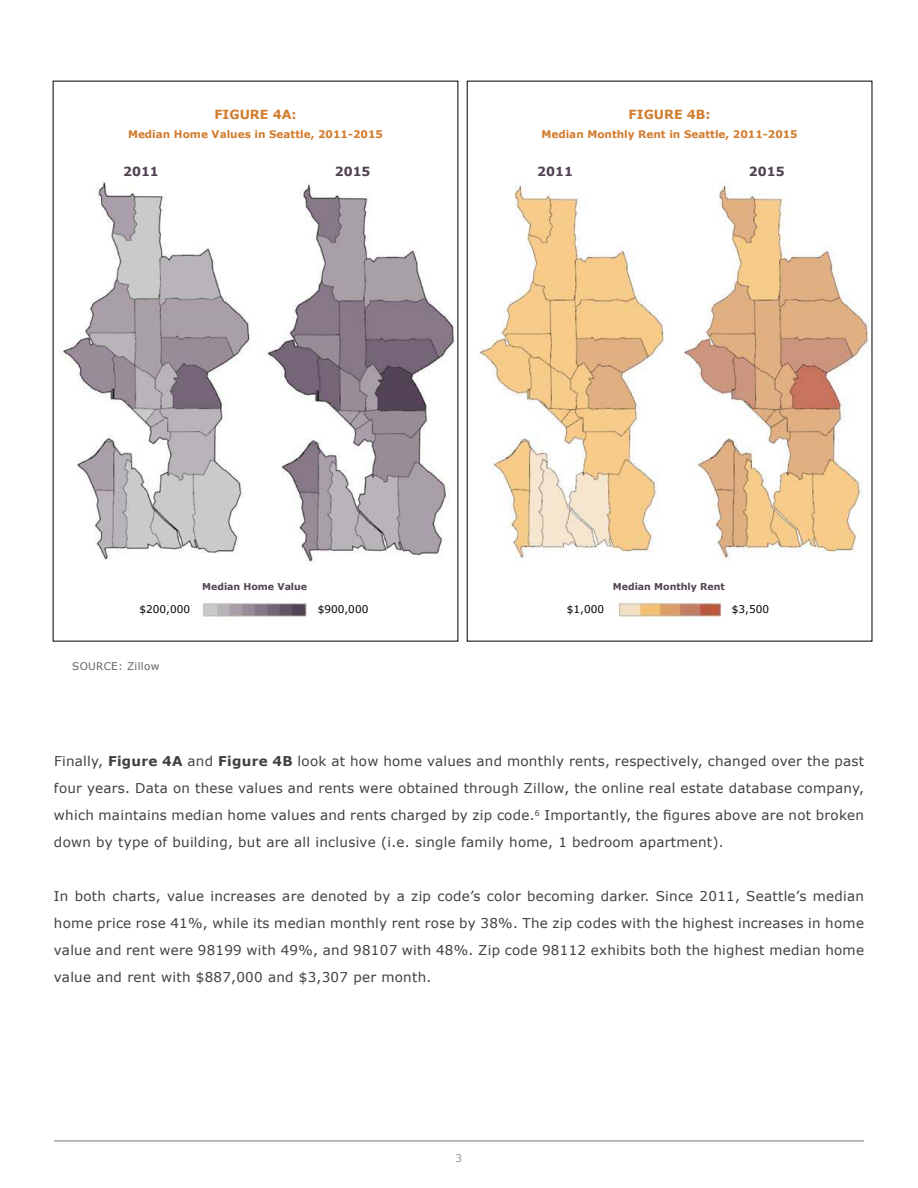
<style>
.page{position:relative;width:918px;height:1188px;background:#fff}
.page>*{position:absolute;margin:0;border:0;box-sizing:border-box;transform-origin:0 0}
.t1{font:13.5px/27px "Verdana";letter-spacing:.02em;color:#404042;text-align:justify}
.t2{font:700 12.6px "Verdana";color:#d27c2e}
.t3{font:700 12.6px "Verdana";color:#524353}
.t4{font:700 10.5px "Verdana";color:#d27c2e}
.t5{font:10.5px "Verdana";color:#000}
.t6{font:10.5px "Verdana";letter-spacing:.025em;color:#626366}
.t7{font:10.5px "Verdana";color:#939597}
.t8{font:700 9.45px "Verdana";color:#524353}
.s1{font-weight:700}
</style>
<div class="page">
<hr style="left:54px;top:1141px;width:810px;height:1px;background:#76787a">
<img style="left:62px;top:181px;width:393px;height:384px">
<img style="left:202px;top:599px;width:105px;height:18px">
<img style="left:479px;top:181px;width:390px;height:378px">
<img style="left:618px;top:601px;width:104px;height:17px">
<p class="t2" style="left:214px;top:109px;width:84px">FIGURE 4A:</p>
<p class="t4" style="left:128px;top:130px;width:256px">Median Home Values in Seattle, 2011-2015</p>
<p class="t3" style="left:123px;top:166px;width:37px">2011</p>
<p class="t3" style="left:335px;top:166px;width:37px">2015</p>
<p class="t2" style="left:629px;top:109px;width:83px">FIGURE 4B:</p>
<p class="t4" style="left:541px;top:130px;width:258px">Median Monthly Rent in Seattle, 2011-2015</p>
<p class="t3" style="left:537px;top:166px;width:37px">2011</p>
<p class="t3" style="left:749px;top:166px;width:37px">2015</p>
<p class="t5" style="left:139px;top:605px;width:52px">$200,000</p>
<p class="t8" style="left:202px;top:582px;width:107px">Median Home Value</p>
<p class="t5" style="left:318px;top:605px;width:52px">$900,000</p>
<p class="t6" style="left:72px;top:661px;width:89px">SOURCe: Zillow</p>
<p class="t5" style="left:567px;top:605px;width:39px">$1,000</p>
<p class="t8" style="left:613px;top:582px;width:113px">Median Monthly Rent</p>
<p class="t5" style="left:732px;top:605px;width:39px">$3,500</p>
<p class="t1" style="left:54px;top:749px;width:812px">Finally, <span class="s1">Figure 4A</span> and <span class="s1">Figure 4B</span> look at how home values and monthly rents, respectively, changed over the past four years. data on these values and rents were obtained through Zillow, the online real estate database company, which maintains median home values and rents charged by zip code.<sup>6</sup> Importantly, the figures above are not broken down by type of building, but are all inclusive (i.e. single family home, 1 bedroom apartment).</p>
<p class="t1" style="left:54px;top:884px;width:812px">In both charts, value increases are denoted by a zip code’s color becoming darker. Since 2011, Seattle’s median home price rose 41%, while its median monthly rent rose by 38%. The zip codes with the highest increases in home value and rent were 98199 with 49%, and 98107 with 48%. Zip code 98112 exhibits both the highest median home value and rent with $887,000 and $3,307 per month.</p>
<p class="t7" style="left:456px;top:1154px;width:8px">3</p>
</div>
